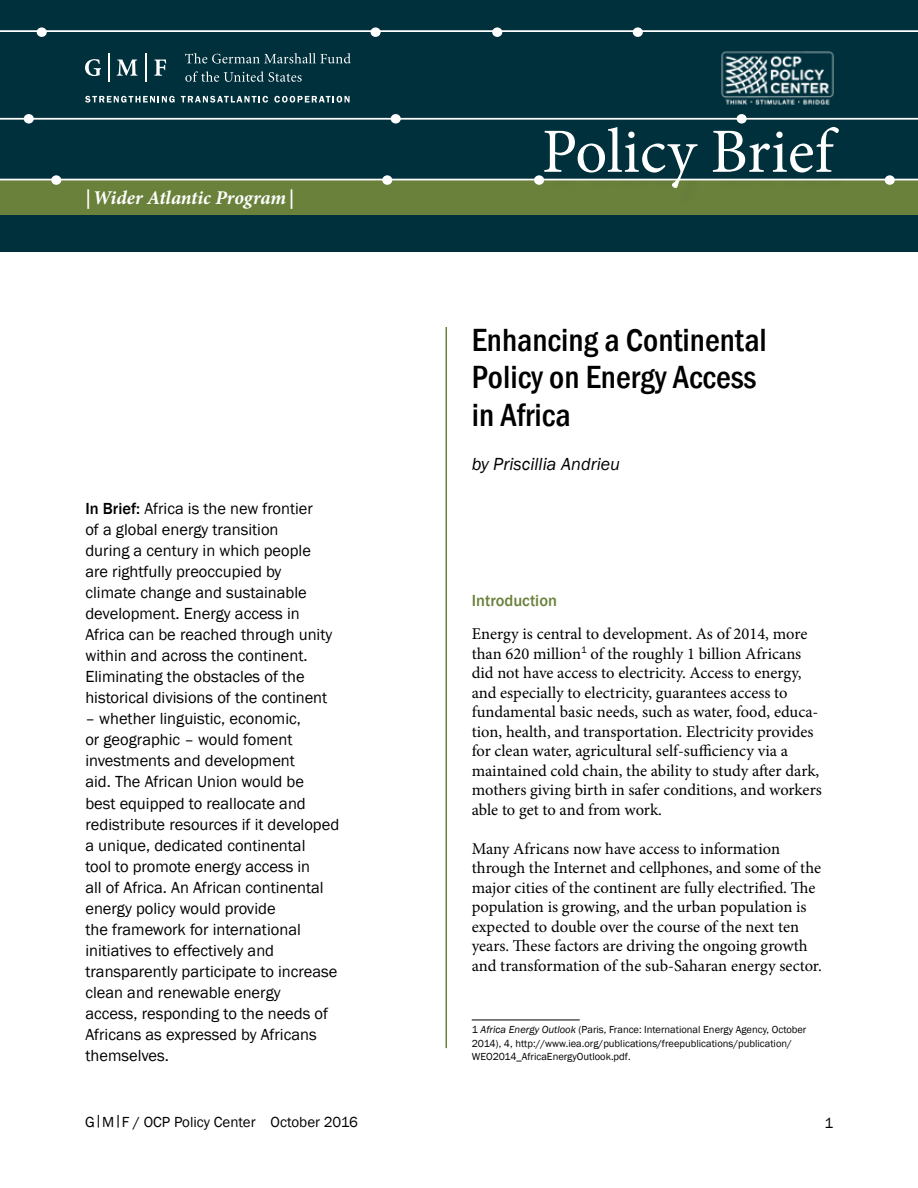
<style>
.page{position:relative;width:918px;height:1188px;background:#fff}
.page>*{position:absolute;margin:0;border:0;box-sizing:border-box;transform-origin:0 0}
.t1{font:63px "Minion Pro";color:#fff}
.t2{font:500 33px/37.5px "Franklin Gothic URW Con";color:#000}
.t3{font:italic 700 19.5px "Minion Pro";letter-spacing:-.005em;color:#fff}
.t4{font:italic 18px "Franklin Gothic";color:#000}
.t5{font:16.5px/21px "Franklin Gothic";color:#000}
.t6{font:16.5px/19.5px "Minion Pro";color:#000}
.t7{font:500 16.5px "Franklin Gothic";color:#6a813b}
.t8{font:15px "Franklin Gothic";color:#000}
.t9{font:10.5px/13.5px "Franklin Gothic";color:#000}
.s1{font-weight:500}
.s2{font-style:italic}
</style>
<div class="page">
<div style="left:0;top:0;width:918px;height:251px;background:#00303c"></div>
<div style="left:0;top:179px;width:918px;height:36px;background:#6a813b"></div>
<div style="left:547px;top:130px;width:310px;height:76px;background:#00303c;opacity:.1"></div>
<hr style="left:0;top:30px;width:918px;height:2px;background:#fff">
<hr style="left:0;top:118px;width:918px;height:2px;background:#fff">
<hr style="left:0;top:179px;width:918px;height:1px;background:#fff">
<div style="left:633px;top:27px;width:10px;height:10px;background:#fff;border-radius:50%"></div>
<div style="left:492px;top:27px;width:10px;height:10px;background:#fff;border-radius:50%"></div>
<div style="left:371px;top:27px;width:10px;height:10px;background:#fff;border-radius:50%"></div>
<div style="left:37px;top:27px;width:10px;height:10px;background:#fff;border-radius:50%"></div>
<div style="left:24px;top:114px;width:10px;height:10px;background:#fff;border-radius:50%"></div>
<div style="left:391px;top:114px;width:10px;height:10px;background:#fff;border-radius:50%"></div>
<div style="left:737px;top:114px;width:10px;height:10px;background:#fff;border-radius:50%"></div>
<div style="left:885px;top:175px;width:10px;height:10px;background:#fff;border-radius:50%"></div>
<div style="left:534px;top:175px;width:10px;height:10px;background:#fff;border-radius:50%"></div>
<div style="left:382px;top:175px;width:10px;height:10px;background:#fff;border-radius:50%"></div>
<div style="left:51px;top:175px;width:10px;height:10px;background:#fff;border-radius:50%"></div>
<svg style="left:85px;top:59px;width:16px;height:17px"></svg>
<svg style="left:117px;top:60px;width:20px;height:16px"></svg>
<svg style="left:154px;top:60px;width:12px;height:16px"></svg>
<hr style="left:108px;top:53px;width:2px;height:28px;background:#fff">
<hr style="left:145px;top:53px;width:2px;height:28px;background:#fff">
<svg style="left:185px;top:53px;width:166px;height:11px"></svg>
<svg style="left:185px;top:71px;width:117px;height:11px"></svg>
<svg style="left:85px;top:96px;width:90px;height:7px"></svg>
<svg style="left:181px;top:96px;width:87px;height:7px"></svg>
<svg style="left:274px;top:96px;width:76px;height:7px"></svg>
<img style="left:721px;top:51px;width:113px;height:54px">
<hr style="left:472px;top:1020px;width:108px;height:1px;background:#000">
<hr style="left:446px;top:327px;width:1px;height:721px;background:#6a813b">
<p class="t3" style="left:85px;top:184px;width:210px">|Wider Atlantic Program|</p>
<p class="t5" style="left:85px;top:499px;width:248px"><span class="s1">In Brief:</span> Africa is the new frontier<br>of a global energy transition<br>during a century in which people are rightfully preoccupied by climate change and sustainable development. Energy access in Africa can be reached through unity within and across the continent.<br>Eliminating the obstacles of the historical divisions of the continent</p>
<p class="t5" style="left:85px;top:709px;width:255px">– whether linguistic, economic,<br>or geographic – would foment investments and development<br>aid. The African Union would be<br>best equipped to reallocate and redistribute resources if it developed a unique, dedicated continental<br>tool to promote energy access in<br>all of Africa. An African continental energy policy would provide<br>the framework for international initiatives to effectively and transparently participate to increase clean and renewable energy<br>access, responding to the needs of<br>Africans as expressed by Africans themselves.</p>
<h1 class="t1" style="left:542px;top:109px;width:293px">Policy Brief</h1>
<h2 class="t2" style="left:472px;top:320px;width:297px">Enhancing a Continental<br>Policy on Energy Access in Africa</h2>
<p class="t4" style="left:472px;top:453px;width:150px">by Priscillia Andrieu</p>
<p class="t7" style="left:472px;top:590px;width:87px">Introduction</p>
<p class="t6" style="left:472px;top:624px;width:351px">Energy is central to development. As of 2014, more than 620 million<sup>1</sup> of the roughly 1 billion Africans did not have access to electricity. Access to energy, and especially to electricity, guarantees access to fundamental basic needs, such as water, food, educa&shy;tion, health, and transportation. Electricity provides for clean water, agricultural self-sufficiency via a maintained cold chain, the ability to study after dark, mothers giving birth in safer conditions, and workers able to get to and from work.</p>
<p class="t6" style="left:472px;top:839px;width:352px">Many Africans now have access to information through the Internet and cellphones, and some of the major cities of the continent are fully electrified. The population is growing, and the urban population is expected to double over the course of the next ten years. These factors are driving the ongoing growth and transformation of the sub-Saharan energy sector.</p>
<p class="t9" style="left:472px;top:1023px;width:336px">1 <span class="s2">Africa Energy Outlook</span> (Paris, France: International Energy Agency, October<br>2014), 4, http://www.iea.org/publications/freepublications/publication/<br>WEO2014_AfricaEnergyOutlook.pdf.</p>
<p class="t8" style="left:85px;top:1112px;width:274px">G|M|F / OCP Policy Center October 2016</p>
<p class="t8" style="left:825px;top:1113px;width:10px">1</p>
</div>
